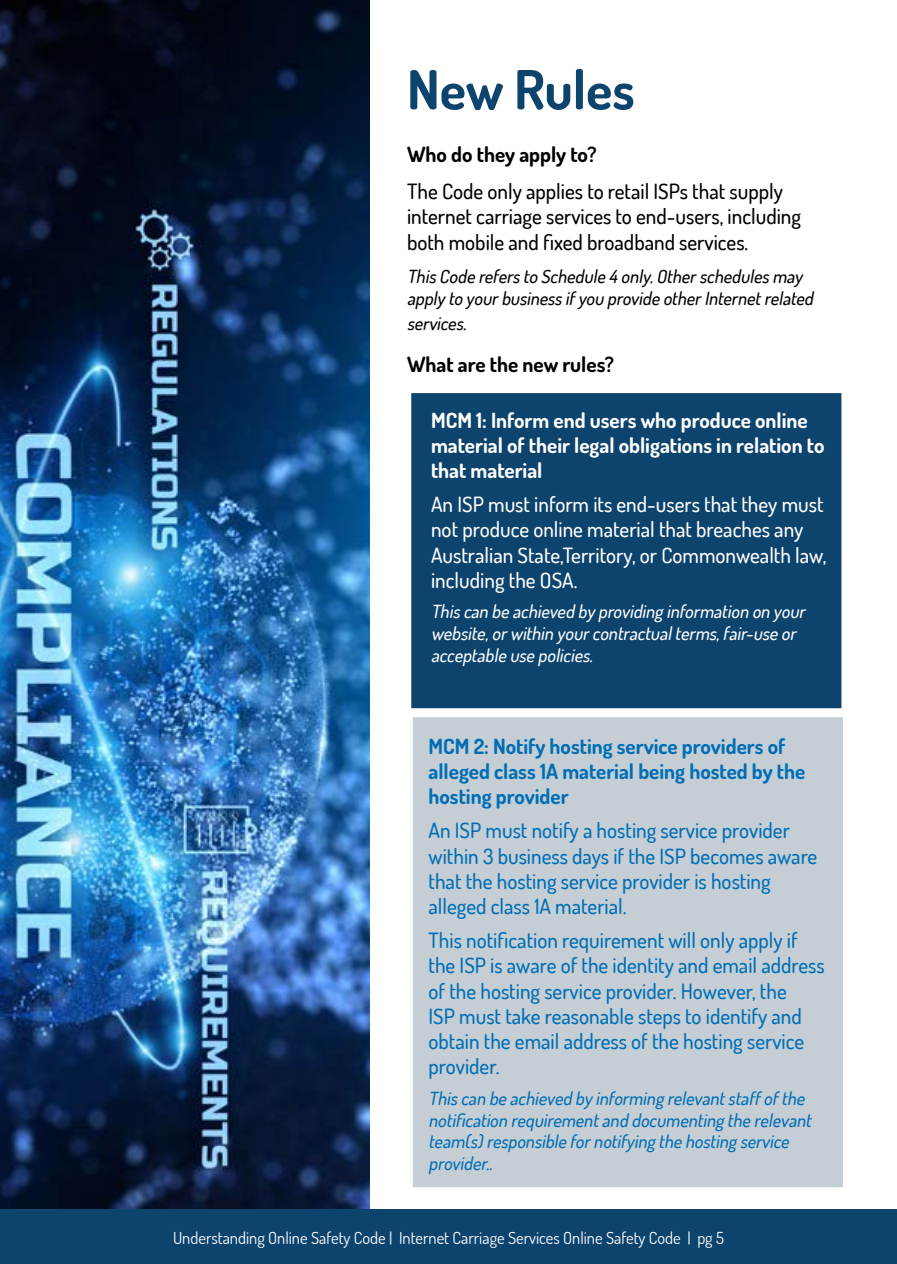
<style>
.page{position:relative;width:897px;height:1264px;background:#fff}
.page>*{position:absolute;margin:0;border:0;box-sizing:border-box;transform-origin:0 0}
.t1{font:700 54px "Dosis";color:#0d446e}
.t2{font:500 21px/25.2px "Dosis";color:#006eb6}
.t3{font:500 21px/25.2px "Dosis";color:#fff}
.t4{font:500 21px/25.2px "Dosis";color:#000}
.t5{font:700 21px/25.2px "Dosis";color:#fff}
.t6{font:700 21px/25.2px "Dosis";color:#006eb6}
.t7{font:700 21px "Dosis";color:#000}
.t8{font:italic 500 18px/21.6px "Dosis";color:#006eb6}
.t9{font:italic 500 18px/21.6px "Dosis";color:#fff}
.t10{font:italic 500 18px/21.6px "Dosis";color:#000}
.t11{font:16.5px "Dosis";color:#fff}
</style>
<div class="page">
<div style="left:412px;top:717px;width:430px;height:470px;background:#c4ced4;border:2px solid #c4ced4"></div>
<img style="left:0;top:0;width:369px;height:1210px">
<div style="left:0;top:1210px;width:896px;height:54px;background:#0d446e"></div>
<div style="left:411px;top:393px;width:430px;height:315px;background:#0d446e;border:2px solid #0d446e"></div>
<h1 class="t1" style="left:407px;top:52px;width:229px">New Rules</h1>
<p class="t7" style="left:407px;top:140px;width:191px">Who do they apply to?</p>
<p class="t4" style="left:407px;top:178px;width:395px">The Code only applies to retail ISPs that supply internet carriage services to end-users, including both mobile and fixed broadband services.</p>
<p class="t10" style="left:407px;top:265px;width:411px">ThisCode refersto Schedule 4 only.Otherschedulesmay apply to yourbusinessifyou provide otherInternetrelated</p>
<p class="t10" style="left:407px;top:312px;width:65px">services.</p>
<p class="t7" style="left:407px;top:350px;width:208px">What are the new rules?</p>
<p class="t5" style="left:431px;top:406px;width:395px">MCM 1: Inform end users who produce online material of their legal obligations in relation to that material</p>
<p class="t3" style="left:431px;top:491px;width:397px">An ISP must inform its end-users that they must not produce online material that breaches any Australian State,Territory, or Commonwealth law, including the OSA.</p>
<p class="t9" style="left:431px;top:600px;width:379px">Thiscan be achieved by providing information on your website,orwithin yourcontractualterms,fair-use or acceptable use policies.</p>
<p class="t6" style="left:428px;top:732px;width:378px">MCM 2: Notify hosting service providers of alleged class 1A material being hosted by the hosting provider</p>
<p class="t2" style="left:428px;top:817px;width:390px">An ISP must notify a hosting service provider within 3 business days if the ISP becomes aware that the hosting service provider is hosting alleged class 1A material.</p>
<p class="t2" style="left:428px;top:927px;width:397px">This notification requirement will only apply if the ISP is aware of the identity and email address of the hosting service provider. However, the<br>ISP must take reasonable steps to identify and obtain the email address of the hosting service provider.</p>
<p class="t8" style="left:428px;top:1087px;width:388px">Thiscan be achieved by informing relevantstaffofthe notification requirementand documenting the relevant team(s)responsible fornotifying the hosting service provider..</p>
<p class="t11" style="left:173px;top:1227px;width:552px">Understanding Online Safety Code | Internet Carriage Services Online Safety Code | pg 5</p>
</div>
